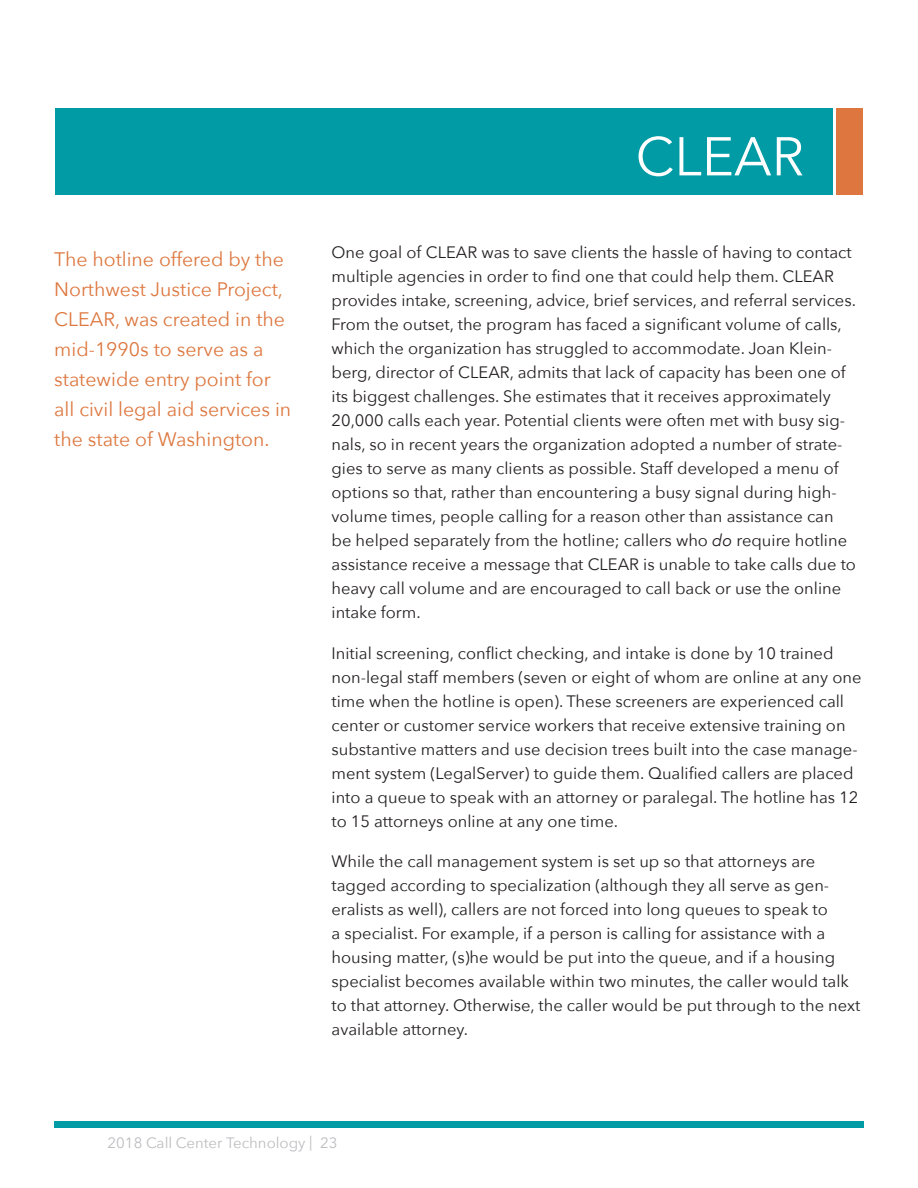
<style>
.page{position:relative;width:918px;height:1188px;background:#fff}
.page>*{position:absolute;margin:0;border:0;box-sizing:border-box;transform-origin:0 0}
.t1{font:54px "Avenir Next";color:#fff}
.t2{font:19.5px/30px "Avenir Next";color:#dd773f}
.t3{font:16.5px/24px "Avenir Next";color:#231f20}
.t4{font:15px "Avenir Next";color:#bcbdc0}
.s1{font-style:italic}
</style>
<div class="page">
<div style="left:54px;top:1121px;width:810px;height:7px;background:#009ba5"></div>
<div style="left:55px;top:108px;width:778px;height:86px;background:#009ba5"></div>
<div style="left:836px;top:108px;width:27px;height:86px;background:#dd773f"></div>
<p class="t2" style="left:54px;top:243px;width:238px">The hotline offered by the<br>Northwest Justice Project,<br>CLEAR, was created in the mid-1990s to serve as a statewide entry point for all civil legal aid services in the state of Washington.</p>
<h1 class="t1" style="left:636px;top:111px;width:170px">CLEAR</h1>
<p class="t3" style="left:332px;top:240px;width:526px">One goal of CLEAR was to save clients the hassle of having to contact multiple agencies in order to find one that could help them. CLEAR provides intake, screening, advice, brief services, and referral services.<br>From the outset, the program has faced a significant volume of calls, which the organization has struggled to accommodate. Joan Klein&shy;berg, director of CLEAR, admits that lack of capacity has been one of its biggest challenges. She estimates that it receives approximately 20,000 calls each year. Potential clients were often met with busy sig&shy;nals, so in recent years the organization adopted a number of strate&shy;gies to serve as many clients as possible. Staff developed a menu of options so that, rather than encountering a busy signal during high&shy;volume times, people calling for a reason other than assistance can be helped separately from the hotline; callers who <span class="s1">do</span> require hotline assistance receive a message that CLEAR is unable to take calls due to heavy call volume and are encouraged to call back or use the online intake form.</p>
<p class="t3" style="left:332px;top:640px;width:531px">Initial screening, conflict checking, and intake is done by 10 trained non-legal staff members (seven or eight of whom are online at any one time when the hotline is open). These screeners are experienced call center or customer service workers that receive extensive training on substantive matters and use decision trees built into the case manage&shy;ment system (LegalServer) to guide them. Qualified callers are placed into a queue to speak with an attorney or paralegal. The hotline has 12 to 15 attorneys online at any one time.</p>
<p class="t3" style="left:332px;top:848px;width:530px">While the call management system is set up so that attorneys are tagged according to specialization (although they all serve as gen&shy;eralists as well), callers are not forced into long queues to speak to<br>a specialist. For example, if a person is calling for assistance with a housing matter, (s)he would be put into the queue, and if a housing specialist becomes available within two minutes, the caller would talk to that attorney. Otherwise, the caller would be put through to the next available attorney.</p>
<p class="t4" style="left:108px;top:1130px;width:231px">2018 Call Center Technology | 23</p>
</div>
